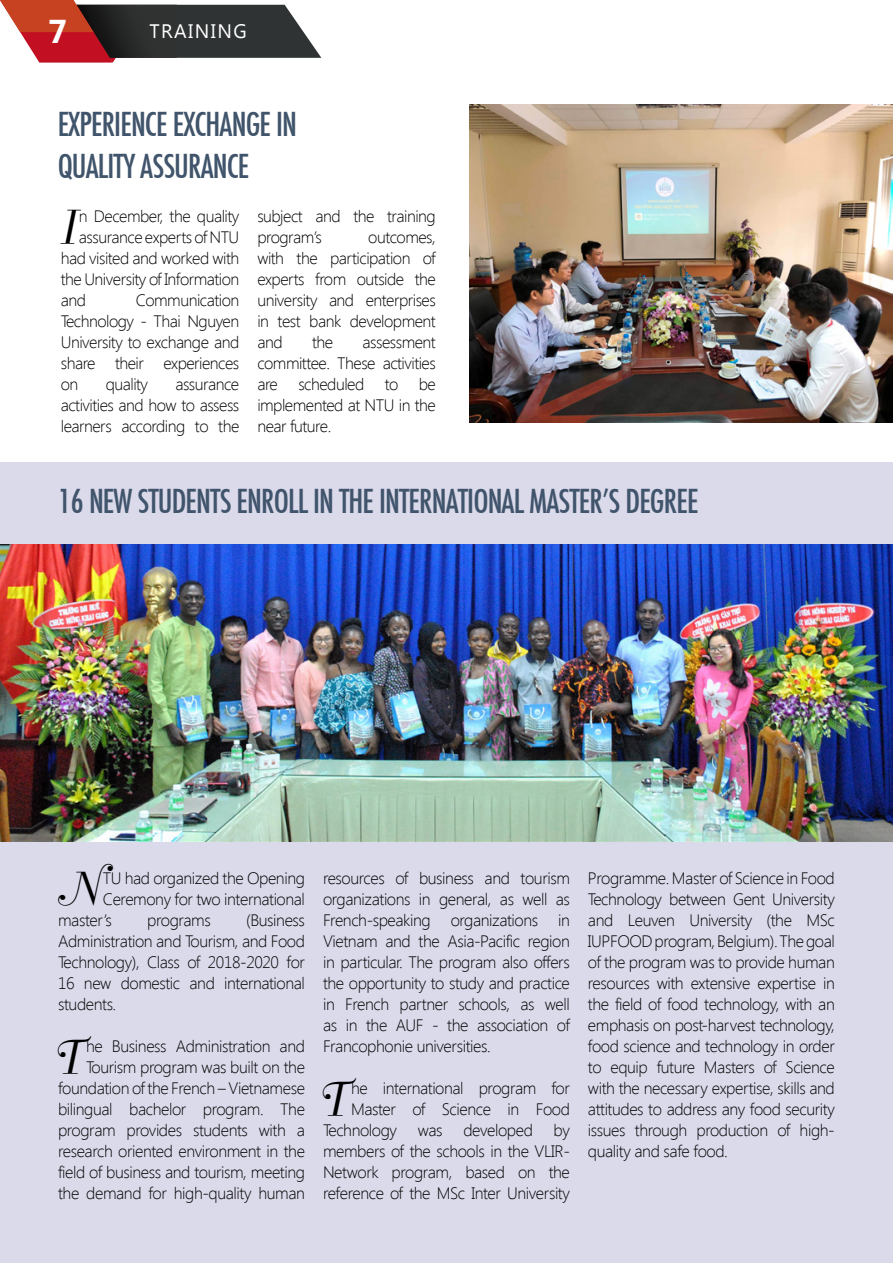
<style>
.page{position:relative;width:893px;height:1263px;background:#fff}
.page>*{position:absolute;margin:0;border:0;box-sizing:border-box;transform-origin:0 0}
.t1{font:46.2px "SFU Belle";color:#000}
.t2{font:36px/42px "SFU Function Condensed";letter-spacing:-.025em;color:#40546b}
.t3{font:700 33px "Segoe UI";color:#fff}
.t4{font:19.5px "Segoe UI";letter-spacing:.075em;color:#fff}
.t5{font:300 16.5px/21px "Segoe UI";letter-spacing:-.025em;color:#000;text-align:justify}
</style>
<div class="page">
<div style="left:0;top:462px;width:893px;height:801px;background:#dbdaeb"></div>
<svg style="left:0;top:0;width:321px;height:63px"></svg>
<img style="left:470px;top:105px;width:423px;height:317px">
<img style="left:0;top:544px;width:893px;height:297px">
<h3 class="t3" style="left:48px;top:8px;width:20px">7</h3>
<p class="t4" style="left:149px;top:18px;width:99px">TRAINING</p>
<h2 class="t2" style="left:58px;top:99px;width:241px">EXPERIENCE EXCHANGE IN<br>QUALITY ASSURANCE</h2>
<h1 class="t1" style="left:58px;top:190px;width:16px">I</h1>
<p class="t5" style="left:79px;top:205px;width:162px">n December, the quality</p>
<p class="t5" style="left:79px;top:226px;width:162px">assurance experts of NTU</p>
<p class="t5" style="left:61px;top:247px;width:180px">had visited and worked with</p>
<p class="t5" style="left:61px;top:268px;width:180px">the University of Information</p>
<p class="t5" style="left:61px;top:289px;width:27px">and</p>
<p class="t5" style="left:61px;top:289px;width:180px;text-indent:75px">Communication Technology - Thai Nguyen University to exchange and share their experiences on</p>
<p class="t5" style="left:106px;top:373px;width:44px">quality</p>
<p class="t5" style="left:61px;top:373px;width:180px;text-indent:115px">assurance activities and how to assess learners according to the</p>
<p class="t5" style="left:257px;top:205px;width:180px">subject and the training program’s</p>
<p class="t5" style="left:257px;top:226px;width:180px;text-indent:111px">outcomes, with the participation of experts from outside the university and enterprises in test bank development and</p>
<p class="t5" style="left:312px;top:331px;width:23px">the</p>
<p class="t5" style="left:257px;top:331px;width:180px;text-indent:105px">assessment committee. These activities are scheduled to be implemented at NTU in the near future.</p>
<h2 class="t2" style="left:58px;top:477px;width:642px">16 NEW STUDENTS ENROLL IN THE INTERNATIONAL MASTER’S DEGREE</h2>
<h1 class="t1" style="left:54px;top:853px;width:44px">N</h1>
<p class="t5" style="left:103px;top:867px;width:204px">TU had organized the Opening</p>
<p class="t5" style="left:103px;top:888px;width:204px">Ceremony for two international</p>
<p class="t5" style="left:58px;top:909px;width:55px">master’s</p>
<p class="t5" style="left:147px;top:909px;width:65px">programs</p>
<p class="t5" style="left:58px;top:909px;width:248px;text-indent:188px">(Business Administration and Tourism, and Food Technology), Class of 2018-2020 for 16 new domestic and international students.</p>
<h1 class="t1" style="left:51px;top:1021px;width:32px">T</h1>
<p class="t5" style="left:58px;top:1035px;width:248px;text-align:right">he Business Administration and Tourism program was built on the foundation of the French – Vietnamese bilingual bachelor program. The program provides students with a research oriented environment in the field of business and tourism, meeting the demand for high-quality human</p>
<p class="t5" style="left:323px;top:867px;width:248px">resources of business and tourism organizations in general, as well as French-speaking organizations in Vietnam and the Asia-Pacific region in particular. The program also offers the opportunity to study and practice in French partner schools, as well as in the AUF - the association of Francophonie universities.</p>
<h1 class="t1" style="left:316px;top:1063px;width:32px">T</h1>
<p class="t5" style="left:351px;top:1077px;width:220px">he international program for</p>
<p class="t5" style="left:351px;top:1098px;width:220px">Master of Science in Food</p>
<p class="t5" style="left:323px;top:1119px;width:76px">Technology</p>
<p class="t5" style="left:418px;top:1119px;width:26px">was</p>
<p class="t5" style="left:463px;top:1119px;width:71px">developed</p>
<p class="t5" style="left:323px;top:1119px;width:248px;text-indent:231px">by members of the schools in the VLIR-Network program, based on the reference of the MSc Inter University</p>
<p class="t5" style="left:588px;top:867px;width:248px">Programme. Master of Science in Food Technology between Gent University and Leuven University (the MSc IUPFOOD program, Belgium). The goal of the program was to provide human resources with extensive expertise in the field of food technology, with an emphasis on post-harvest technology, food science and technology in order to equip future Masters of Science with the necessary expertise, skills and attitudes to address any food security issues through production of high&shy;quality and safe food.</p>
</div>
